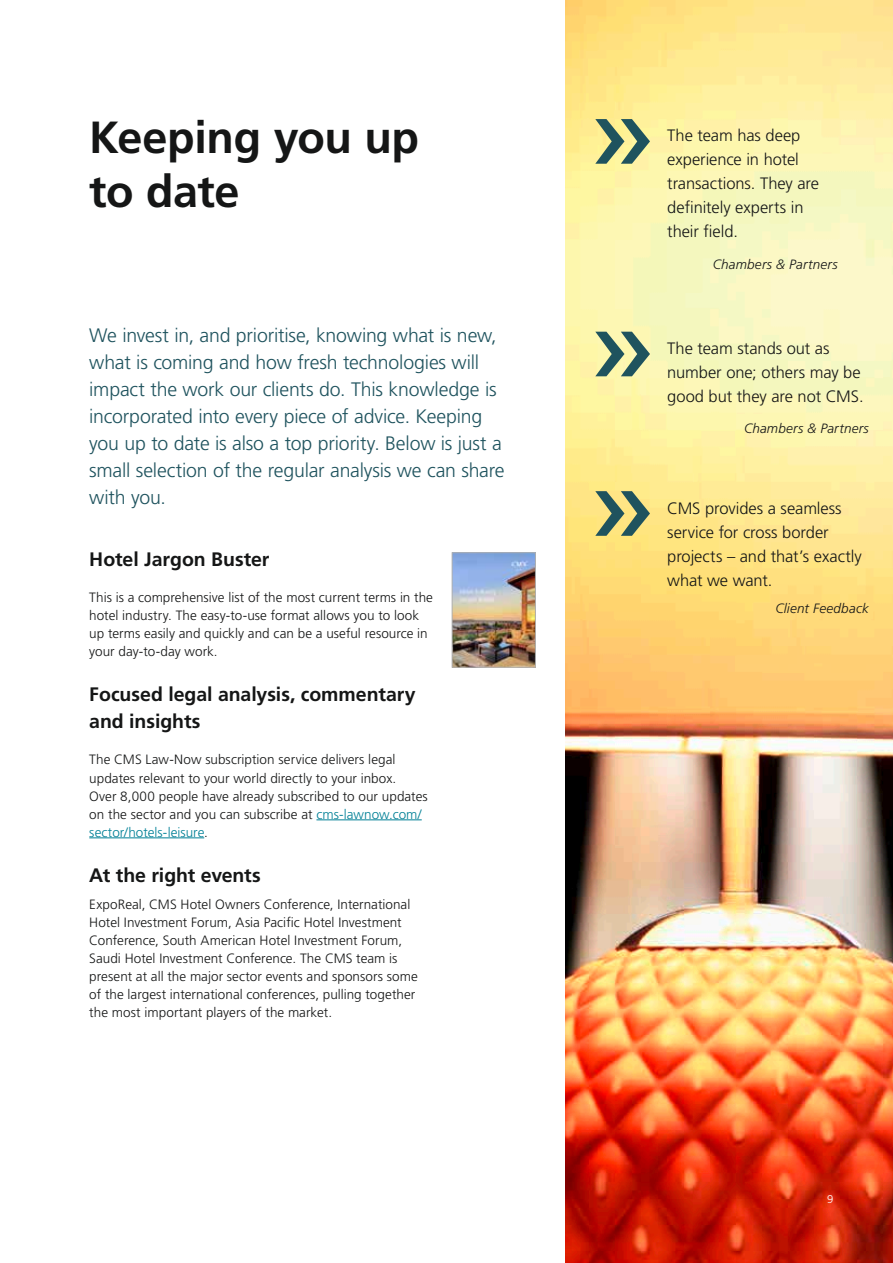
<style>
.page{position:relative;width:893px;height:1263px;background:#fff}
.page>*{position:absolute;margin:0;border:0;box-sizing:border-box;transform-origin:0 0}
.Head_4___30_36pt___L{font:700 45px/54px "Frutiger LT Pro";letter-spacing:-.01em;color:#151616}
.Intro_2___13_18pt{font:300 19.5px/27px "Frutiger LT Pro";letter-spacing:-.01em;color:#1f535e}
.Sub_1___13_18pt___Li{font:700 19.5px/27px "Frutiger LT Pro";letter-spacing:-.005em;color:#151616}
.Cit___11_16pt___Ligh{font:300 16.5px/24px "Frutiger LT Pro";letter-spacing:-.005em;color:#151616}
.t1{font:300 13.5px/18px "Frutiger LT Pro";letter-spacing:.005em;color:#151616}
.Cit___author___9_12p{font:italic 300 13.5px "Frutiger LT Pro";letter-spacing:.015em;color:#151616}
.Page___right___7_5_1{font:300 11.25px "Frutiger LT Pro";color:#fff}
.s1{color:#008096}
</style>
<div class="page">
<hr style="left:316px;top:819px;width:106px;height:1px;background:#008096">
<hr style="left:89px;top:837px;width:115px;height:1px;background:#008096">
<img style="left:566px;top:0;width:327px;height:1263px">
<img style="left:454px;top:554px;width:80px;height:112px">
<div style="left:452px;top:552px;width:84px;height:116px;border:1px solid #afb0b0"></div>
<svg style="left:595px;top:332px;width:55px;height:44px"></svg>
<svg style="left:595px;top:119px;width:55px;height:45px"></svg>
<svg style="left:595px;top:491px;width:55px;height:45px"></svg>
<p class="Head_4___30_36pt___L" style="left:89px;top:110px;width:331px">Keeping you up to date</p>
<p class="Intro_2___13_18pt" style="left:89px;top:322px;width:417px">We invest in, and prioritise, knowing what is new, what is coming and how fresh technologies will impact the work our clients do. This knowledge is incorporated into every piece of advice. Keeping you up to date is also a top priority. Below is just a small selection of the regular analysis we can share with you.</p>
<p class="Sub_1___13_18pt___Li" style="left:89px;top:546px;width:182px">Hotel Jargon Buster</p>
<p class="t1" style="left:89px;top:589px;width:345px">This is a comprehensive list of the most current terms in the hotel industry. The easy-to-use format allows you to look up terms easily and quickly and can be a useful resource in your day-to-day work.</p>
<p class="Sub_1___13_18pt___Li" style="left:89px;top:681px;width:328px">Focused legal analysis, commentary and insights</p>
<p class="t1" style="left:89px;top:751px;width:340px">The CMS Law-Now subscription service delivers legal updates relevant to your world directly to your inbox.<br>Over 8,000 people have already subscribed to our updates on the sector and you can subscribe at <span class="s1">cms-lawnow.com/ sector/hotels-leisure</span>.</p>
<p class="Sub_1___13_18pt___Li" style="left:89px;top:861px;width:173px">At the right events</p>
<p class="t1" style="left:89px;top:895px;width:330px">ExpoReal, CMS Hotel Owners Conference, International Hotel Investment Forum, Asia Pacific Hotel Investment Conference, South American Hotel Investment Forum, Saudi Hotel Investment Conference. The CMS team is present at all the major sector events and sponsors some of the largest international conferences, pulling together the most important players of the market.</p>
<p class="Cit___11_16pt___Ligh" style="left:667px;top:124px;width:153px">The team has deep experience in hotel transactions. They are definitely experts in their field.</p>
<p class="Cit___author___9_12p" style="left:713px;top:256px;width:126px">Chambers &amp; Partners</p>
<p class="Cit___11_16pt___Ligh" style="left:667px;top:336px;width:198px">The team stands out as number one; others may be good but they are not CMS.</p>
<p class="Cit___author___9_12p" style="left:744px;top:421px;width:126px">Chambers &amp; Partners</p>
<p class="Cit___11_16pt___Ligh" style="left:667px;top:496px;width:196px">CMS provides a seamless service for cross border projects – and that’s exactly what we want.</p>
<p class="Cit___author___9_12p" style="left:775px;top:600px;width:95px">Client Feedback</p>
<p class="Page___right___7_5_1" style="left:827px;top:1193px;width:8px">9</p>
</div>
